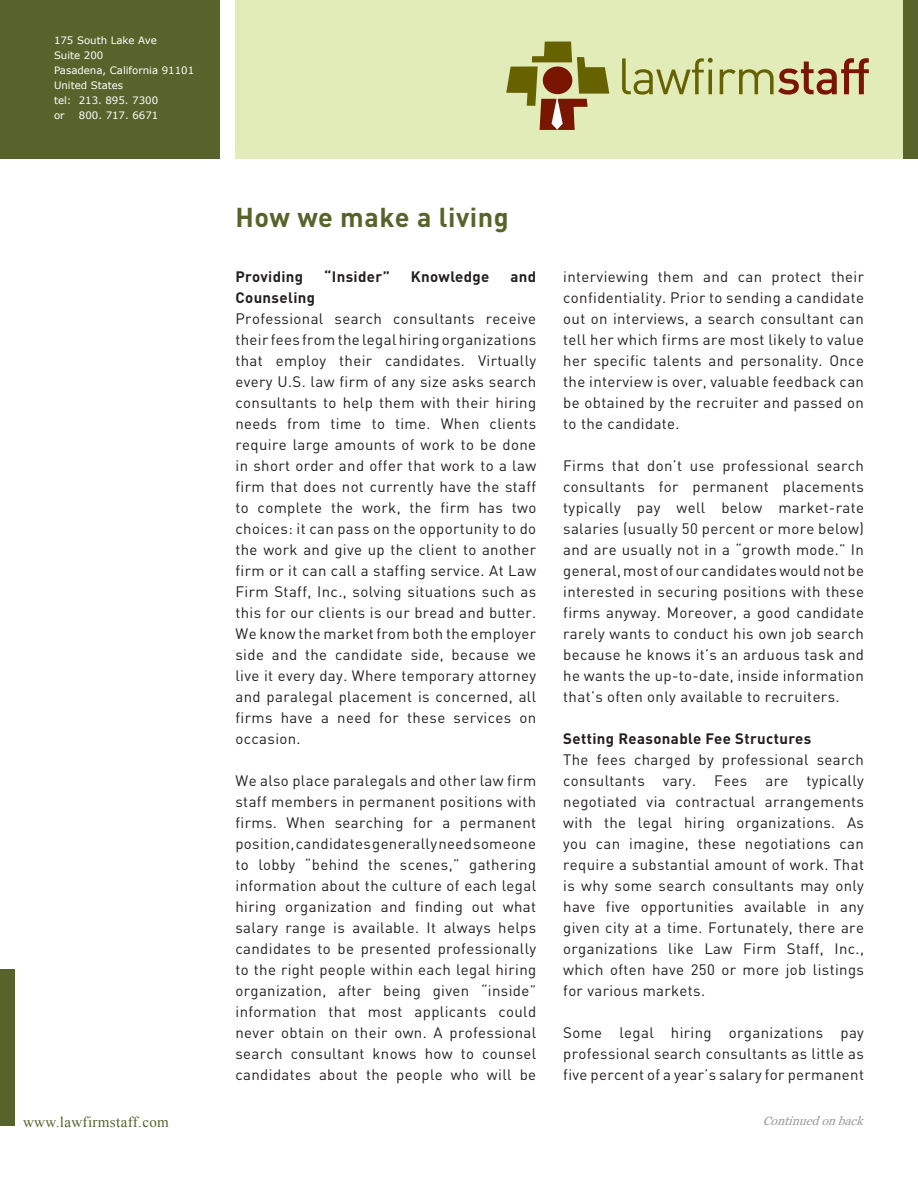
<style>
.page{position:relative;width:918px;height:1188px;background:#fff}
.page>*{position:absolute;margin:0;border:0;box-sizing:border-box;transform-origin:0 0}
.Article_Title{font:700 27px "DIN";letter-spacing:.02em;color:#56642c}
.body_text{font:15px/21px "DIN";letter-spacing:.025em;color:#231f20;text-align:justify}
.body_text-2{font:700 15px "DIN";letter-spacing:.025em;color:#231f20}
.t1{font:15px "Times New Roman";letter-spacing:.025em;color:#56642c}
.t2{font:italic 12px "Georgia";color:#97999c}
.t3{font:10.2px "Verdana";color:#fff}
</style>
<div class="page">
<div style="left:0;top:0;width:220px;height:159px;background:#56642c"></div>
<div style="left:236px;top:0;width:667px;height:159px;background:#e2ecb8"></div>
<div style="left:903px;top:0;width:15px;height:159px;background:#56642c"></div>
<svg style="left:506px;top:42px;width:103px;height:88px"></svg>
<svg style="left:622px;top:58px;width:91px;height:37px"></svg>
<svg style="left:720px;top:58px;width:149px;height:37px"></svg>
<div style="left:0;top:969px;width:15px;height:157px;background:#56642c"></div>
<p class="t3" style="left:54px;top:34px;width:104px">175 South Lake Ave</p>
<p class="t3" style="left:54px;top:49px;width:51px">Suite 200</p>
<p class="t3" style="left:54px;top:64px;width:142px">Pasadena, California 91101</p>
<p class="t3" style="left:54px;top:79px;width:71px">United States</p>
<p class="t3" style="left:54px;top:94px;width:106px">tel: 213. 895. 7300</p>
<p class="t3" style="left:54px;top:109px;width:12px">or</p>
<p class="t3" style="left:79px;top:109px;width:81px">800. 717. 6671</p>
<p class="Article_Title" style="left:236px;top:200px;width:275px">How we make a living</p>
<p class="body_text-2" style="left:236px;top:267px;width:69px">Providing</p>
<p class="body_text-2" style="left:324px;top:267px;width:67px">“Insider”</p>
<p class="body_text-2" style="left:411px;top:267px;width:80px">Knowledge</p>
<p class="body_text-2" style="left:510px;top:267px;width:27px">and</p>
<p class="body_text-2" style="left:236px;top:288px;width:81px">Counseling</p>
<p class="body_text" style="left:236px;top:308px;width:302px">Professional search consultants receive their fees from the legal hiring organizations that employ their candidates. Virtually every U.S. law firm of any size asks search consultants to help them with their hiring needs from time to time. When clients require large amounts of work to be done in short order and offer that work to a law firm that does not currently have the staff to complete the work, the firm has two choices: it can pass on the opportunity to do the work and give up the client to another firm or it can call a staffing service. At Law Firm Staff, Inc., solving situations such as this for our clients is our bread and butter.<br>We know the market from both the employer side and the candidate side, because we live it every day. Where temporary attorney and paralegal placement is concerned, all firms have a need for these services on occasion.</p>
<p class="body_text" style="left:236px;top:770px;width:302px">We also place paralegals and other law firm staff members in permanent positions with firms. When searching for a permanent position, candidates generally need someone to lobby “behind the scenes,” gathering information about the culture of each legal hiring organization and finding out what salary range is available. It always helps candidates to be presented professionally to the right people within each legal hiring organization, after being given “inside” information that most applicants could never obtain on their own. A professional search consultant knows how to counsel candidates about the people who will be</p>
<p class="body_text" style="left:563px;top:266px;width:302px">interviewing them and can protect their confidentiality. Prior to sending a candidate out on interviews, a search consultant can tell her which firms are most likely to value her specific talents and personality. Once the interview is over, valuable feedback can be obtained by the recruiter and passed on to the candidate.</p>
<p class="body_text" style="left:563px;top:455px;width:302px">Firms that don’t use professional search consultants for permanent placements typically pay well below market-rate salaries (usually 50 percent or more below) and are usually not in a “growth mode.” In general, most of our candidates would not be interested in securing positions with these firms anyway. Moreover, a good candidate rarely wants to conduct his own job search because he knows it’s an arduous task and he wants the up-to-date, inside information that’s often only available to recruiters.</p>
<p class="body_text-2" style="left:563px;top:729px;width:250px">Setting Reasonable Fee Structures</p>
<p class="body_text" style="left:563px;top:749px;width:302px">The fees charged by professional search consultants vary. Fees are typically negotiated via contractual arrangements with the legal hiring organizations. As you can imagine, these negotiations can require a substantial amount of work. That is why some search consultants may only have five opportunities available in any given city at a time. Fortunately, there are organizations like Law Firm Staff, Inc., which often have 250 or more job listings for various markets.</p>
<p class="body_text" style="left:563px;top:1022px;width:302px">Some legal hiring organizations pay professional search consultants as little as five percent of a year’s salary for permanent</p>
<p class="t1" style="left:23px;top:1111px;width:147px">www.lawfirmstaff.com</p>
<p class="t2" style="left:763px;top:1114px;width:105px">Continuedonback</p>
</div>
